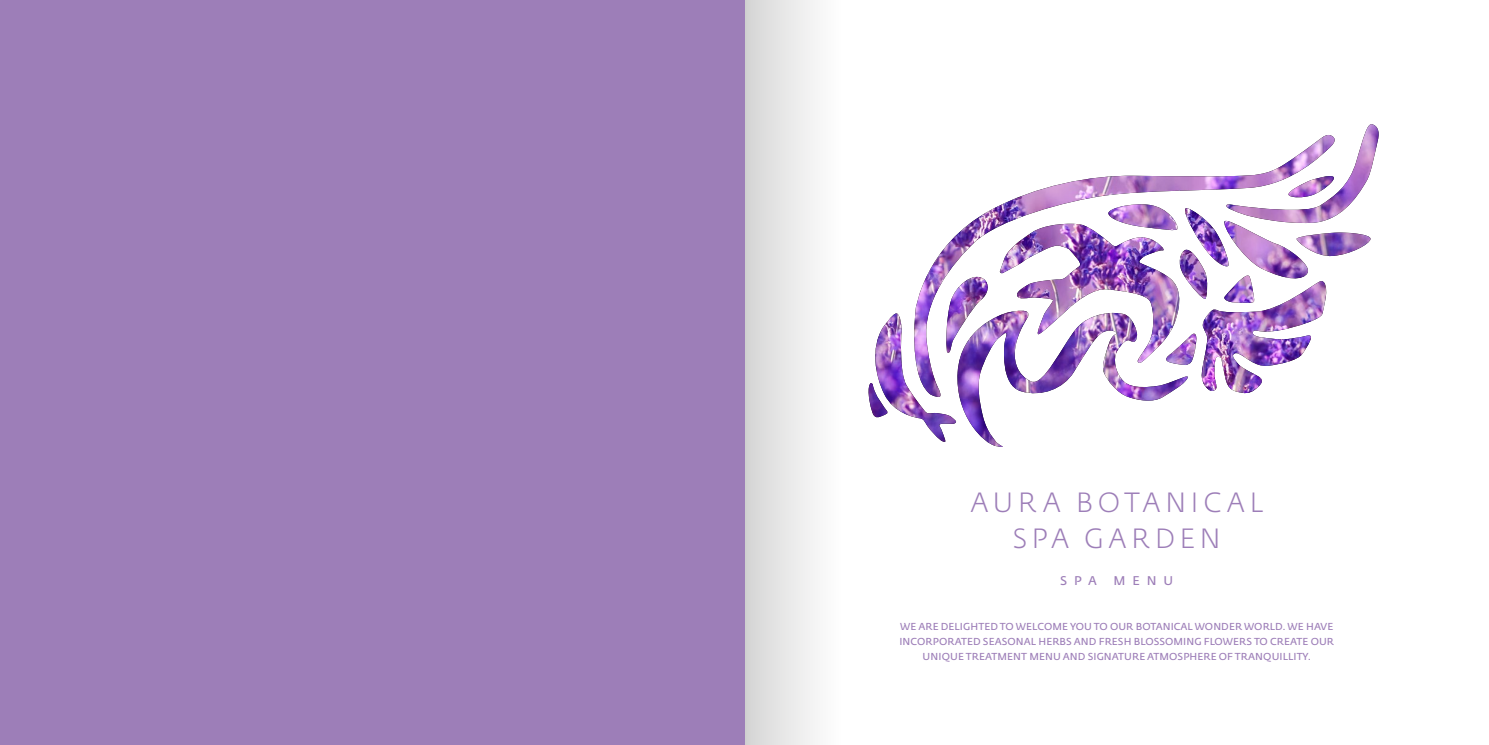
<style>
.page{position:relative;width:1489px;height:745px;background:#fff}
.page>*{position:absolute;margin:0;border:0;box-sizing:border-box;transform-origin:0 0}
.t1{font:300 27.5px/36.2px "Fedra Sans Pro";letter-spacing:.165em;color:#9d7eb8;text-align:center}
.t2{font:12.5px "Fedra Sans Pro";letter-spacing:.55em;color:#9d7eb8}
.t3{font:10px/15px "Fedra Sans Pro";letter-spacing:.01em;color:#9d7eb8;text-align:center}
</style>
<div class="page">
<div style="left:0;top:0;width:744px;height:744px;background:#9d7eb8"></div>
<img style="left:868px;top:313px;width:295px;height:134px">
<img style="left:907px;top:124px;width:472px;height:273px">
<div style="left:745px;top:1px;width:95px;height:742px;background:linear-gradient(to right,#d5d5d5,#fff)"></div>
<h1 class="t1" style="left:970px;top:484px;width:294px">AURA BOTANICAL<br>SPA GARDEN</h1>
<p class="t2" style="left:1060px;top:572px;width:38px">SPA</p>
<p class="t2" style="left:1113px;top:572px;width:61px">MENU</p>
<p class="t3" style="left:899px;top:619px;width:436px">WE ARE DELIGHTED TO WELCOME YOU TO OUR BOTANICAL WONDER WORLD. WE HAVE<br>INCORPORATED SEASONAL HERBS AND FRESH BLOSSOMING FLOWERS TO CREATE OUR<br>UNIQUE TREATMENT MENU AND SIGNATURE ATMOSPHERE OF TRANQUILLITY.</p>
</div>
